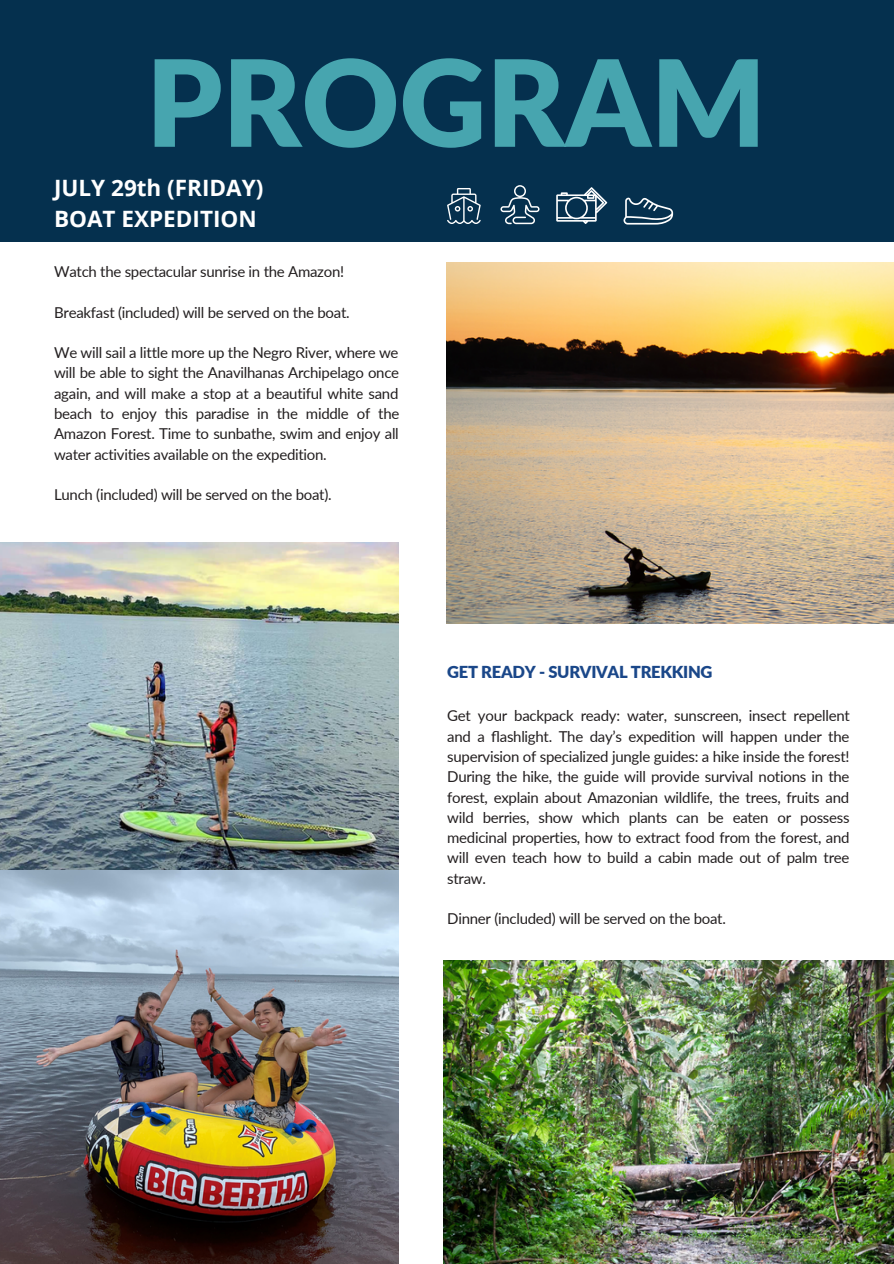
<style>
.page{position:relative;width:894px;height:1264px;background:#fff}
.page>*{position:absolute;margin:0;border:0;box-sizing:border-box;transform-origin:0 0}
.t1{font:900 120.15px "Lato";color:#47a5af}
.t2{font:700 22.5px "Open Sans";color:#fff}
.t3{font:900 16.5px "Lato";letter-spacing:-.02em;color:#1a4789}
.t4{font:15px/20.2px "Lato";letter-spacing:-.02em;color:#231f20;text-align:justify}
</style>
<div class="page">
<div style="left:0;top:0;width:893px;height:241px;background:#05304e"></div>
<svg style="left:500px;top:185px;width:39px;height:39px"></svg>
<svg style="left:447px;top:188px;width:33px;height:36px"></svg>
<svg style="left:556px;top:187px;width:51px;height:37px"></svg>
<svg style="left:623px;top:197px;width:50px;height:27px"></svg>
<img style="left:0;top:869px;width:399px;height:394px">
<img style="left:0;top:542px;width:399px;height:327px">
<img style="left:447px;top:263px;width:446px;height:361px">
<img style="left:443px;top:960px;width:450px;height:303px">
<h1 class="t1" style="left:146px;top:28px;width:621px">PROGRAM</h1>
<h2 class="t2" style="left:54px;top:171px;width:211px">JULY 29th (FRIDAY)</h2>
<h2 class="t2" style="left:54px;top:203px;width:204px">BOAT EXPEDITION</h2>
<p class="t4" style="left:54px;top:261px;width:291px">Watch the spectacular sunrise in the Amazon!</p>
<p class="t4" style="left:54px;top:302px;width:297px">Breakfast (included) will be served on the boat.</p>
<p class="t4" style="left:54px;top:342px;width:347px">We will sail a little more up the Negro River, where we will be able to sight the Anavilhanas Archipelago once again, and will make a stop at a beautiful white sand beach to enjoy this paradise in the middle of the Amazon Forest. Time to sunbathe, swim and enjoy all water activities available on the expedition.</p>
<p class="t4" style="left:54px;top:484px;width:279px">Lunch (included) will be served on the boat).</p>
<p class="t3" style="left:447px;top:661px;width:267px">GET READY - SURVIVAL TREKKING</p>
<p class="t4" style="left:447px;top:705px;width:404px">Get your backpack ready: water, sunscreen, insect repellent and a flashlight. The day’s expedition will happen under the supervision of specialized jungle guides: a hike inside the forest!<br>During the hike, the guide will provide survival notions in the forest, explain about Amazonian wildlife, the trees, fruits and wild berries, show which plants can be eaten or possess medicinal properties, how to extract food from the forest, and will even teach how to build a cabin made out of palm tree straw.</p>
<p class="t4" style="left:447px;top:908px;width:280px">Dinner (included) will be served on the boat.</p>
</div>
